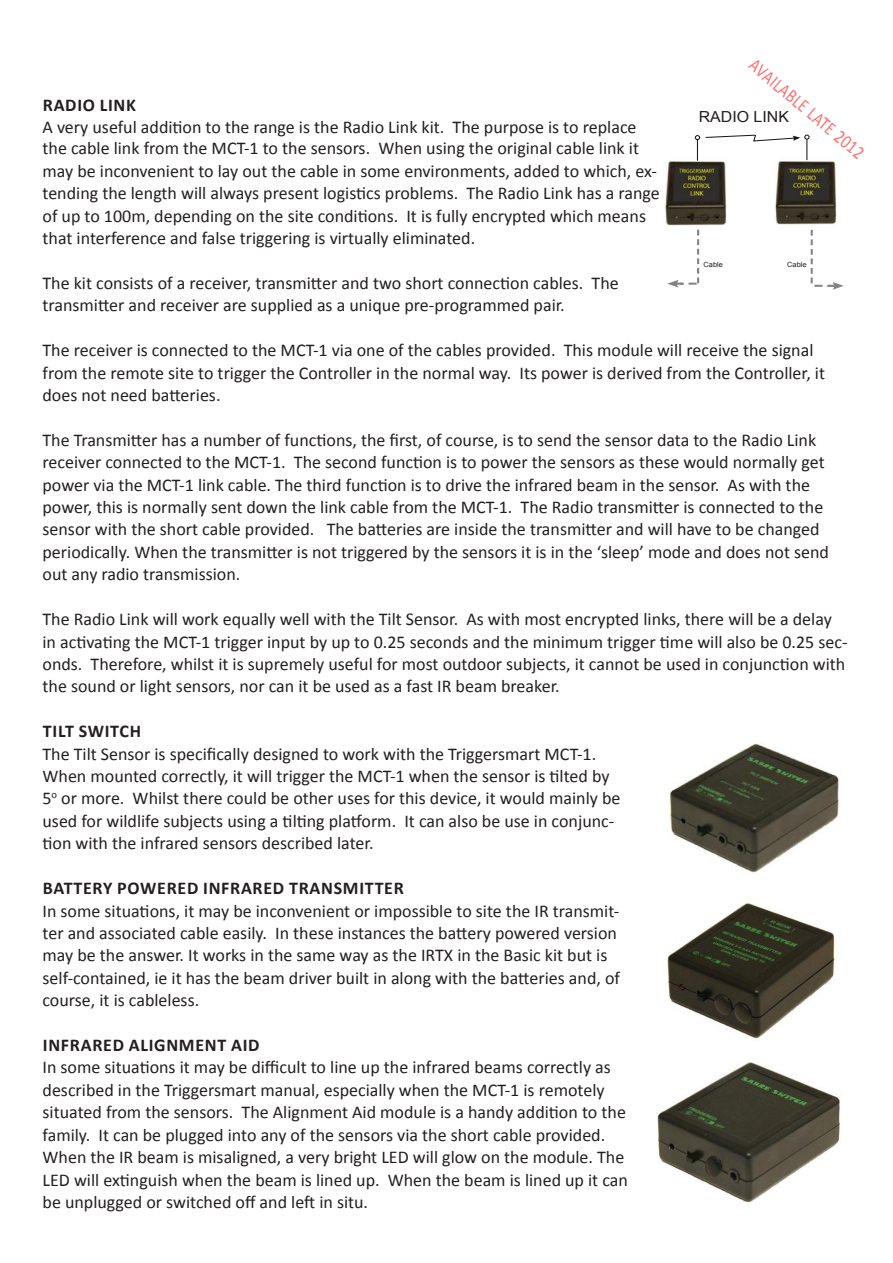
<style>
.page{position:relative;width:893px;height:1263px;background:#fff}
.page>*{position:absolute;margin:0;border:0;box-sizing:border-box;transform-origin:0 0}
.t1{font:19.5px "Calibri";color:#fb0000;scale:.8 1}
.t2{font:18px/22.4px "Calibri";color:#231f20}
.t3{font:700 18px "Calibri";letter-spacing:.04em;color:#231f20}
.t4{font:15.3px "Arial";color:#231f20;scale:1.04 1}
.t5{font:7.05px "Arial";color:#231f20;scale:1.04 1}
</style>
<div class="page">
<img style="left:665px;top:161px;width:62px;height:65px">
<img style="left:775px;top:161px;width:62px;height:64px">
<svg style="left:695px;top:134px;width:114px;height:27px"></svg>
<svg style="left:811px;top:230px;width:33px;height:60px"></svg>
<svg style="left:667px;top:230px;width:32px;height:58px"></svg>
<img style="left:667px;top:903px;width:168px;height:136px">
<img style="left:669px;top:743px;width:170px;height:130px">
<img style="left:657px;top:1062px;width:184px;height:141px">
<p class="t1" style="left:760px;top:53px;width:181px;rotate:40deg">AVAILABLE LATE 2012</p>
<p class="t3" style="left:43px;top:94px;width:93px">RADIO LI NK</p>
<p class="t2" style="left:43px;top:115px;width:619px">A very useful addition to the range is the Radio Link kit. The purpose is to replace the cable link from the MCT-1 to the sensors. When using the original cable link it may be inconvenient to lay out the cable in some environments, added to which, ex&shy;tending the length will always present logistics problems. The Radio Link has a range of up to 100m, depending on the site conditions. It is fully encrypted which means that interference and false triggering is virtually eliminated.</p>
<p class="t2" style="left:43px;top:271px;width:578px">The kit consists of a receiver, transmitter and two short connection cables. The transmitter and receiver are supplied as a unique pre-programmed pair.</p>
<p class="t2" style="left:43px;top:338px;width:784px">The receiver is connected to the MCT-1 via one of the cables provided. This module will receive the signal from the remote site to trigger the Controller in the normal way. Its power is derived from the Controller, it does not need batteries.</p>
<p class="t2" style="left:43px;top:428px;width:788px">The Transmitter has a number of functions, the first, of course, is to send the sensor data to the Radio Link receiver connected to the MCT-1. The second function is to power the sensors as these would normally get power via the MCT-1 link cable. The third function is to drive the infrared beam in the sensor. As with the power, this is normally sent down the link cable from the MCT-1. The Radio transmitter is connected to the sensor with the short cable provided. The batteries are inside the transmitter and will have to be changed periodically. When the transmitter is not triggered by the sensors it is in the ‘sleep’ mode and does not send out any radio transmission.</p>
<p class="t2" style="left:43px;top:607px;width:807px">The Radio Link will work equally well with the Tilt Sensor. As with most encrypted links, there will be a delay in activating the MCT-1 trigger input by up to 0.25 seconds and the minimum trigger time will also be 0.25 sec&shy;onds. Therefore, whilst it is supremely useful for most outdoor subjects, it cannot be used in conjunction with the sound or light sensors, nor can it be used as a fast IR beam breaker.</p>
<p class="t3" style="left:43px;top:720px;width:79px">TILT SWITCH</p>
<p class="t2" style="left:43px;top:741px;width:579px">The Tilt Sensor is specifically designed to work with the Triggersmart MCT-1.<br>When mounted correctly, it will trigger the MCT-1 when the sensor is tilted by 5<sup>o</sup> or more. Whilst there could be other uses for this device, it would mainly be used for wildlife subjects using a tilting platform. It can also be use in conjunc&shy;tion with the infrared sensors described later.</p>
<p class="t3" style="left:43px;top:877px;width:361px">BATTERY POWERED INFRARED TRANSMITTER</p>
<p class="t2" style="left:43px;top:898px;width:579px">In some situations, it may be inconvenient or impossible to site the IR transmit&shy;ter and associated cable easily. In these instances the battery powered version may be the answer. It works in the same way as the IRTX in the Basic kit but is self-contained, ie it has the beam driver built in along with the batteries and, of course, it is cableless.</p>
<p class="t3" style="left:43px;top:1034px;width:126px">INFRARED ALIGNM</p>
<p class="t3" style="left:195px;top:1034px;width:64px">ENT AID</p>
<p class="t2" style="left:43px;top:1055px;width:587px">In some situations it may be difficult to line up the infrared beams correctly as described in the Triggersmart manual, especially when the MCT-1 is remotely situated from the sensors. The Alignment Aid module is a handy addition to the family. It can be plugged into any of the sensors via the short cable provided.<br>When the IR beam is misaligned, a very bright LED will glow on the module. The LED will extinguish when the beam is lined up. When the beam is lined up it can be unplugged or switched off and left in situ.</p>
<p class="t4" style="left:699px;top:106px;width:88px">RADIO LINK</p>
<p class="t5" style="left:703px;top:260px;width:20px">Cable</p>
<p class="t5" style="left:787px;top:260px;width:20px">Cable</p>
</div>
